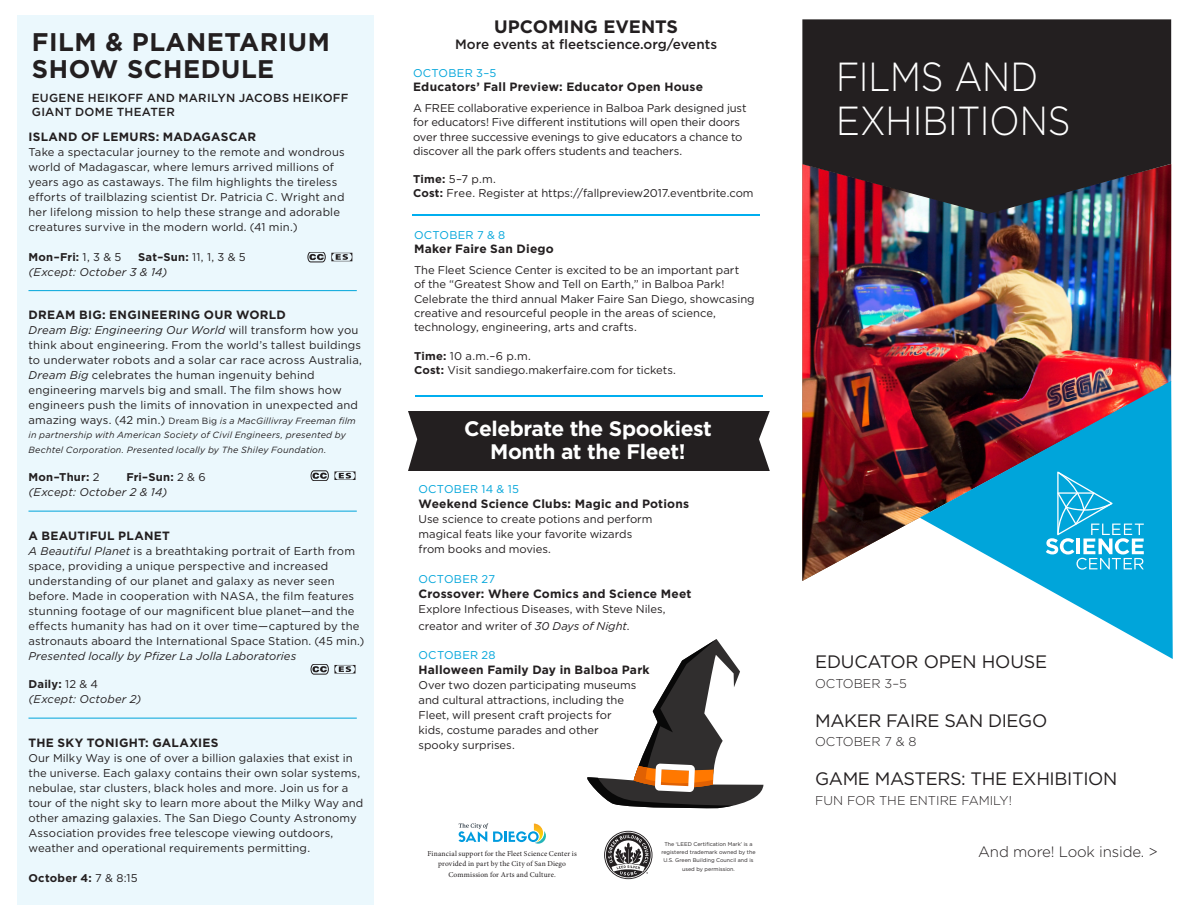
<style>
.page{position:relative;width:1188px;height:918px;background:#fff}
.page>*{position:absolute;margin:0;border:0;box-sizing:border-box;transform-origin:0 0}
.t1{font:300 40.5px/43.5px "Gotham";color:#fff;scale:.88 1}
.Headers{font:700 25.5px/27px "Gotham";letter-spacing:.02em;color:#231f20}
.t2{font:700 21px/22.5px "Gotham";letter-spacing:-.02em;color:#fff;text-align:center}
.Headers-2{font:18px "Gotham";letter-spacing:-.02em;color:#231f20}
.Film_copy{font:700 18px "Gotham";color:#231f20}
.Headers-3{font:300 15px "Gotham";letter-spacing:-.01em;color:#231f20}
.Film_copy-2{font:500 13.5px "Gotham";color:#231f20}
.Headers-4{font:300 12.75px "Gotham";color:#231f20}
.Film_copy-3{font:700 12px "Gotham";letter-spacing:.02em;color:#231f20}
.Headers-5{font:500 11.7px/14.1px "Gotham";letter-spacing:.025em;color:#231f20}
.Film_copy-4{font:11.25px/15px "Gotham";letter-spacing:.005em;color:#231f20}
.Film_copy-5{font:italic 11.25px/15px "Gotham";letter-spacing:.015em;color:#231f20}
.Film_copy-6{font:11.25px "Gotham";letter-spacing:.02em;color:#00a5da}
.Film_copy-7{font:700 11.25px "Gotham";letter-spacing:.02em;color:#231f20}
.Film_copy-8{font:italic 9px/13.5px "Gotham";letter-spacing:.02em;color:#231f20}
.t3{font:7.5px/10.5px "Minion Pro";letter-spacing:.02em;color:#231f20;text-align:center}
.t4{font:5.4px/8.1px "Gotham";color:#231f20;text-align:center}
.s1{font-weight:400}
.s2{font-weight:700;font-style:normal}
.s3{font-style:normal}
.s4{font-style:italic}
.s5{font-style:normal;font-size:11.25px}
.s6{font-weight:700}
</style>
<div class="page">
<div style="left:408px;top:411px;width:362px;height:60px;background:#231f20"></div>
<svg style="left:604px;top:831px;width:48px;height:48px"></svg>
<svg style="left:459px;top:823px;width:87px;height:21px"></svg>
<img style="left:802px;top:214px;width:369px;height:367px">
<svg style="left:802px;top:19px;width:369px;height:195px;background:#2e2427"></svg>
<svg style="left:920px;top:381px;width:253px;height:278px"></svg>
<svg style="left:1046px;top:472px;width:98px;height:98px;background:#2db4e0"></svg>
<div style="left:17px;top:15px;width:357px;height:889px;background:#ebf8fd"></div>
<hr style="left:28px;top:290px;width:329px;height:1px;background:#00a5da">
<hr style="left:28px;top:511px;width:329px;height:1px;background:#00a5da">
<hr style="left:28px;top:718px;width:329px;height:1px;background:#00a5da">
<hr style="left:412px;top:215px;width:348px;height:1px;background:#00aeef">
<svg style="left:311px;top:471px;width:17px;height:10px"></svg>
<svg style="left:334px;top:471px;width:21px;height:9px"></svg>
<svg style="left:311px;top:664px;width:17px;height:10px"></svg>
<svg style="left:334px;top:665px;width:21px;height:9px"></svg>
<svg style="left:308px;top:252px;width:17px;height:10px"></svg>
<svg style="left:331px;top:253px;width:21px;height:8px"></svg>
<hr style="left:415px;top:396px;width:347px;height:1px;background:#00aeef">
<svg style="left:587px;top:639px;width:177px;height:170px"></svg>
<p class="Headers" style="left:32px;top:28px;width:299px">FILM &amp; PLANETARIUM<br>SHOW SCHEDULE</p>
<p class="Headers-5" style="left:32px;top:90px;width:318px">EUGENE HEIKOFF AND MARILYN JACOBS HEIKOFF<br>GIANT DOME THEATER</p>
<p class="Film_copy-3" style="left:28px;top:129px;width:229px">ISLAND OF LEMURS: MADAGASCAR</p>
<p class="Film_copy-4" style="left:28px;top:144px;width:318px">Take a spectacular journey to the remote and wondrous world of Madagascar, where lemurs arrived millions of years ago as castaways. The film highlights the tireless efforts of trailblazing scientist Dr. Patricia C. Wright and her lifelong mission to help these strange and adorable creatures survive in the modern world. (41 min.)</p>
<p class="Film_copy-7" style="left:28px;top:250px;width:94px">Mon–Fri: <span class="s1">1, 3 &amp; 5</span></p>
<p class="Film_copy-5" style="left:28px;top:249px;width:219px;text-indent:110px"><span class="s2">Sat–Sun:</span> <span class="s3">11, 1, 3 &amp; 5 </span>(Except: October 3 &amp; 14)</p>
<p class="Film_copy-3" style="left:28px;top:307px;width:259px">DREAM BIG: ENGINEERING OUR WORLD</p>
<p class="Film_copy-4" style="left:28px;top:323px;width:335px"><span class="s4">Dream Big: Engineering Our World</span> will transform how you think about engineering. From the world’s tallest buildings to underwater robots and a solar car race across Australia, <span class="s4">Dream Big</span> celebrates the human ingenuity behind engineering marvels big and small. The film shows how engineers push the limits of innovation in unexpected and</p>
<p class="Film_copy-8" style="left:28px;top:414px;width:329px"><span class="s5">amazing ways. (42 min.)</span> <span class="s3">Dream Big</span> is a MacGillivray Freeman film in partnership with American Society of Civil Engineers, presented by</p>
<p class="Film_copy-8" style="left:28px;top:443px;width:299px">Bechtel Corporation. Presented locally by The Shiley Foundation.</p>
<p class="Film_copy-7" style="left:28px;top:470px;width:73px">Mon–Thur: <span class="s1">2</span></p>
<p class="Film_copy-5" style="left:28px;top:470px;width:179px;text-indent:98px"><span class="s2">Fri–Sun:</span> <span class="s3">2 &amp; 6 </span>(Except: October 2 &amp; 14)</p>
<p class="Film_copy-3" style="left:28px;top:528px;width:143px">A BEAUTIFUL PLANET</p>
<p class="Film_copy-4" style="left:28px;top:543px;width:338px"><span class="s4">A Beautiful Planet</span> is a breathtaking portrait of Earth from space, providing a unique perspective and increased understanding of our planet and galaxy as never seen before. Made in cooperation with NASA, the film features stunning footage of our magnificent blue planet—and the effects humanity has had on it over time—captured by the astronauts aboard the International Space Station. (45 min.)<br><span class="s4">Presented locally by Pfizer La Jolla Laboratories</span></p>
<p class="Film_copy-5" style="left:28px;top:677px;width:114px"><span class="s2">Daily:</span> <span class="s3">12 &amp; 4 </span>(Except: October 2)</p>
<p class="Film_copy-3" style="left:28px;top:735px;width:192px">THE SKY TONIGHT: GALAXIES</p>
<p class="Film_copy-4" style="left:28px;top:750px;width:336px">Our Milky Way is one of over a billion galaxies that exist in the universe. Each galaxy contains their own solar systems, nebulae, star clusters, black holes and more. Join us for a tour of the night sky to learn more about the Milky Way and other amazing galaxies. The San Diego County Astronomy Association provides free telescope viewing outdoors, weather and operational requirements permitting.</p>
<p class="Film_copy-7" style="left:28px;top:871px;width:111px">October 4: <span class="s1">7 &amp; 8:15</span></p>
<p class="Film_copy" style="left:494px;top:15px;width:186px">UPCOMING EVENTS</p>
<p class="Film_copy-2" style="left:455px;top:36px;width:263px">More events at fleetscience.org/events</p>
<p class="Film_copy-6" style="left:413px;top:66px;width:85px">OCTOBER 3–5</p>
<p class="Film_copy-3" style="left:413px;top:79px;width:292px">Educators’ Fall Preview: Educator Open House</p>
<p class="Film_copy-4" style="left:413px;top:101px;width:335px;line-height:14.2px">A FREE collaborative experience in Balboa Park designed just for educators! Five different institutions will open their doors over three successive evenings to give educators a chance to discover all the park offers students and teachers.</p>
<p class="Film_copy-4" style="left:413px;top:171px;width:342px;line-height:14.2px"><span class="s6">Time:</span> 5–7 p.m.<br><span class="s6">Cost:</span> Free. Register at https://fallpreview2017.eventbrite.com</p>
<p class="Film_copy-6" style="left:414px;top:228px;width:93px">OCTOBER 7 &amp; 8</p>
<p class="Film_copy-3" style="left:414px;top:241px;width:141px">Maker Faire San Diego</p>
<p class="Film_copy-4" style="left:414px;top:263px;width:342px;line-height:14.2px">The Fleet Science Center is excited to be an important part<br>of the “Greatest Show and Tell on Earth,” in Balboa Park!<br>Celebrate the third annual Maker Faire San Diego, showcasing creative and resourceful people in the areas of science, technology, engineering, arts and crafts.</p>
<p class="Film_copy-4" style="left:414px;top:348px;width:263px;line-height:14.2px"><span class="s6">Time:</span> 10 a.m.–6 p.m.<br><span class="s6">Cost:</span> Visit sandiego.makerfaire.com for tickets.</p>
<p class="t2" style="left:464px;top:418px;width:249px">Celebrate the Spookiest<br>Month at the Fleet!</p>
<p class="Film_copy-6" style="left:418px;top:482px;width:102px">OCTOBER 14 &amp; 15</p>
<p class="Film_copy-3" style="left:418px;top:496px;width:272px">Weekend Science Clubs: Magic and Potions</p>
<p class="Film_copy-4" style="left:418px;top:511px;width:235px">Use science to create potions and perform magical feats like your favorite wizards from books and movies.</p>
<p class="Film_copy-6" style="left:418px;top:572px;width:78px">OCTOBER 27</p>
<p class="Film_copy-3" style="left:418px;top:586px;width:275px">Crossover: Where Comics and Science Meet</p>
<p class="Film_copy-4" style="left:418px;top:601px;width:249px;line-height:16.5px">Explore Infectious Diseases, with Steve Niles, creator and writer of <span class="s4">30 Days of Night</span>.</p>
<p class="Film_copy-6" style="left:418px;top:648px;width:79px">OCTOBER 28</p>
<p class="Film_copy-3" style="left:418px;top:662px;width:233px">Halloween Family Day in Balboa Park</p>
<p class="Film_copy-4" style="left:418px;top:677px;width:219px">Over two dozen participating museums and cultural attractions, including the Fleet, will present craft projects for kids, costume parades and other spooky surprises.</p>
<p class="t3" style="left:427px;top:848px;width:151px">Financial support for the Fleet Science Center is provided in part by the City of San Diego<br>Commission for Arts and Culture.</p>
<p class="t4" style="left:661px;top:840px;width:96px">The ‘LEED Certification Mark’ is a registered trademark owned by the<br>U.S. Green Building Council and is used by permission.</p>
<p class="t1" style="left:836px;top:54px;width:268px">FILMS AND<br>EXHIBITIONS</p>
<p class="Headers-2" style="left:815px;top:650px;width:234px">EDUCATOR OPEN HOUSE</p>
<p class="Headers-4" style="left:815px;top:675px;width:93px">OCTOBER 3–5</p>
<p class="Headers-2" style="left:815px;top:709px;width:234px">MAKER FAIRE SAN DIEGO</p>
<p class="Headers-4" style="left:815px;top:734px;width:103px">OCTOBER 7 &amp; 8</p>
<p class="Headers-2" style="left:815px;top:767px;width:304px">GAME MASTERS: THE EXHIBITION</p>
<p class="Headers-4" style="left:815px;top:792px;width:198px">FUN FOR THE ENTIRE FAMILY!</p>
<p class="Headers-3" style="left:978px;top:842px;width:181px">And more! Look inside. &gt;</p>
</div>
